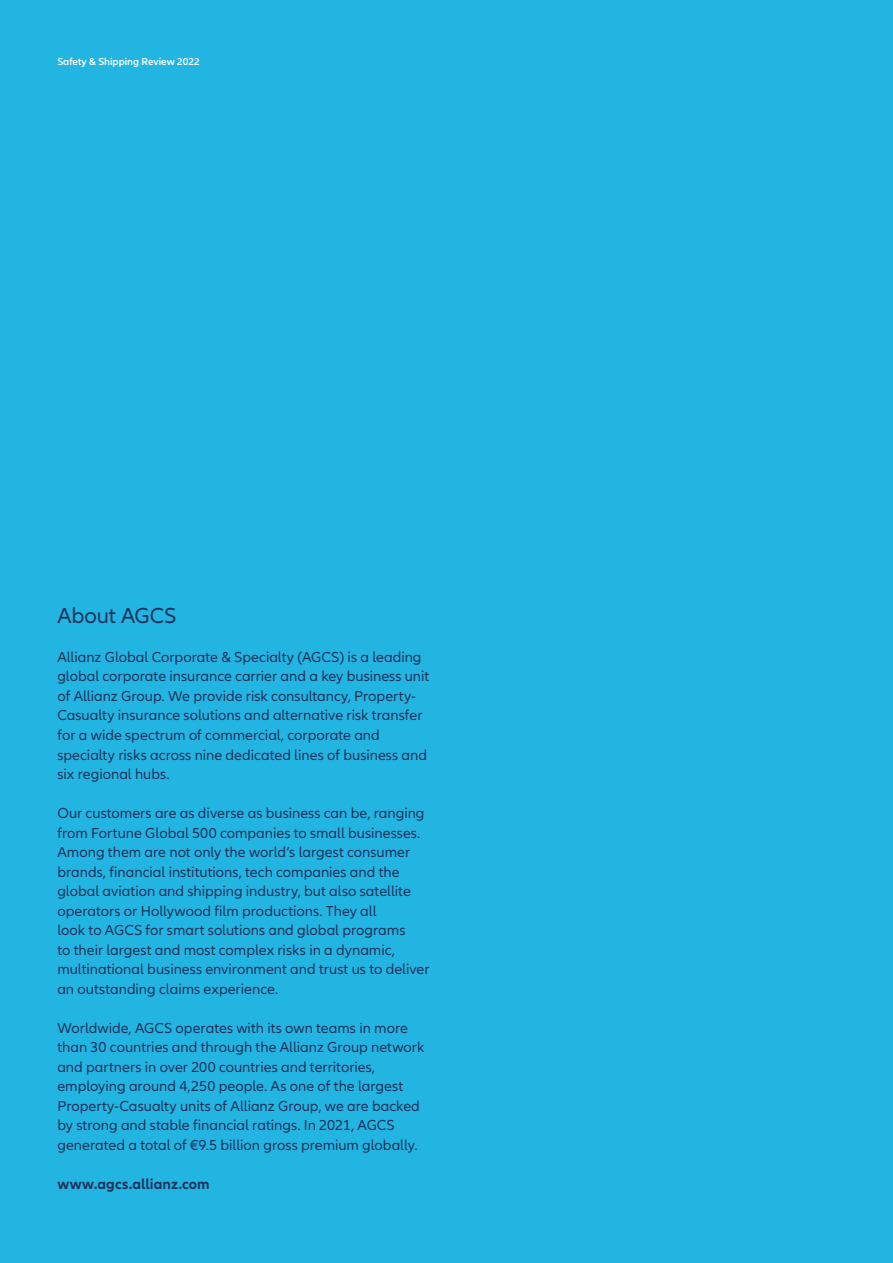
<style>
.page{position:relative;width:893px;height:1263px;background:#23b5e2}
.page>*{position:absolute;margin:0;border:0;box-sizing:border-box;transform-origin:0 0}
.Copy_10_13pt{font:22.5px "Allianz Neo";letter-spacing:-.005em;color:#1e335c}
.Copy_10_13pt-2{font:15px/19.5px "Allianz Neo";color:#1e335c}
.Copy_10_13pt-3{font:700 15px "Allianz Neo";letter-spacing:.005em;color:#1e335c}
.t1{font:600 10.5px "Allianz Neo";color:#fff}
</style>
<div class="page">
<p class="t1" style="left:57px;top:56px;width:144px">Safety &amp; Shipping Review 2022</p>
<p class="Copy_10_13pt" style="left:57px;top:603px;width:121px">About AGCS</p>
<p class="Copy_10_13pt-2" style="left:57px;top:648px;width:373px">Allianz Global Corporate &amp; Specialty (AGCS) is a leading global corporate insurance carrier and a key business unit of Allianz Group. We provide risk consultancy, Property-Casualty insurance solutions and alternative risk transfer for a wide spectrum of commercial, corporate and specialty risks across nine dedicated lines of business and six regional hubs.</p>
<p class="Copy_10_13pt-2" style="left:57px;top:804px;width:374px">Our customers are as diverse as business can be, ranging from Fortune Global 500 companies to small businesses.<br>Among them are not only the world’s largest consumer brands, financial institutions, tech companies and the global aviation and shipping industry, but also satellite operators or Hollywood film productions. They all<br>look to AGCS for smart solutions and global programs<br>to their largest and most complex risks in a dynamic, multinational business environment and trust us to deliver an outstanding claims experience.</p>
<p class="Copy_10_13pt-2" style="left:57px;top:1018px;width:369px">Worldwide, AGCS operates with its own teams in more than 30 countries and through the Allianz Group network and partners in over 200 countries and territories, employing around 4,250 people. As one of the largest Property-Casualty units of Allianz Group, we are backed by strong and stable financial ratings. In 2021, AGCS generated a total of €9.5 billion gross premium globally.</p>
<p class="Copy_10_13pt-3" style="left:57px;top:1175px;width:154px">www.agcs.allianz.com</p>
</div>
